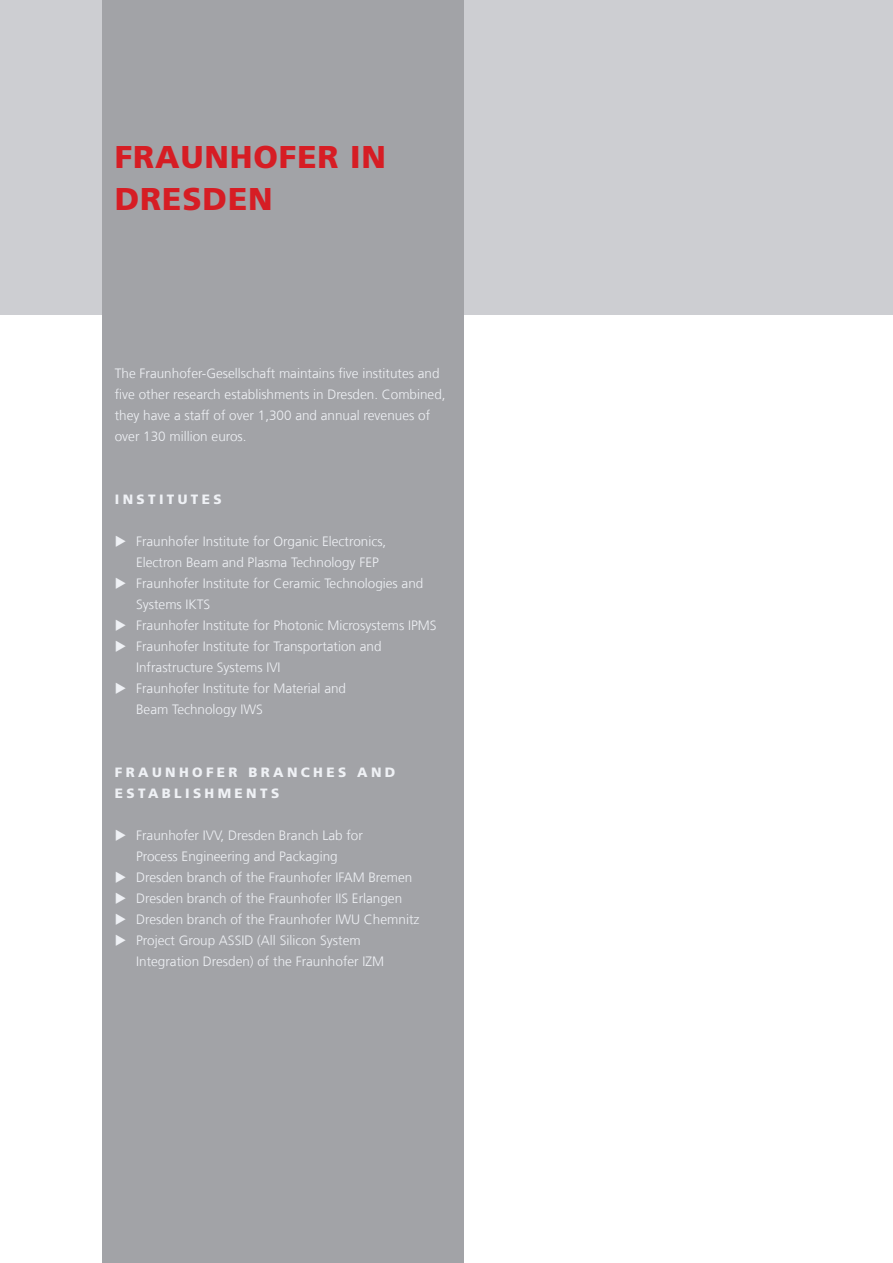
<style>
.page{position:relative;width:893px;height:1263px;background:#fff}
.page>*{position:absolute;margin:0;border:0;box-sizing:border-box;transform-origin:0 0}
.t1{font:900 31.5px/42px "Frutiger LT Com";letter-spacing:.03em;color:#d61d24}
.t2{font:300 13.5px/21px "Frutiger LT Com";color:#eff1f5}
.t3{font:900 13.5px/21px "Frutiger LT Com";letter-spacing:.25em;color:#eff1f5}
</style>
<div class="page">
<div style="left:0;top:0;width:893px;height:315px;background:#cdced2"></div>
<div style="left:102px;top:0;width:361px;height:1263px;background:#a2a3a7"></div>
<h1 class="t1" style="left:115px;top:136px;width:273px">FRAUNHOFER IN<br>DRESDEN</h1>
<p class="t2" style="left:115px;top:363px;width:332px">The Fraunhofer-Gesellschaft maintains five institutes and five other research establishments in Dresden. Combined, they have a staff of over 1,300 and annual revenues of over 130 million euros.</p>
<p class="t3" style="left:115px;top:489px;width:108px">INSTITUTES</p>
<p class="t2" style="left:136px;top:531px;width:302px">Fraunhofer Institute for Organic Electronics,<br>Electron Beam and Plasma Technology FEP Fraunhofer Institute for Ceramic Technologies and Systems IKTS<br>Fraunhofer Institute for Photonic Microsystems IPMS Fraunhofer Institute for Transportation and Infrastructure Systems IVI<br>Fraunhofer Institute for Material and<br>Beam Technology IWS</p>
<p class="t3" style="left:115px;top:762px;width:282px">FRAUNHOFER BRANCHES AND<br>ESTABLISHMENTS</p>
<p class="t2" style="left:136px;top:825px;width:285px">Fraunhofer IVV, Dresden Branch Lab for<br>Process Engineering and Packaging<br>Dresden branch of the Fraunhofer IFAM Bremen Dresden branch of the Fraunhofer IIS Erlangen Dresden branch of the Fraunhofer IWU Chemnitz Project Group ASSID (All Silicon System Integration Dresden) of the Fraunhofer IZM</p>
</div>
